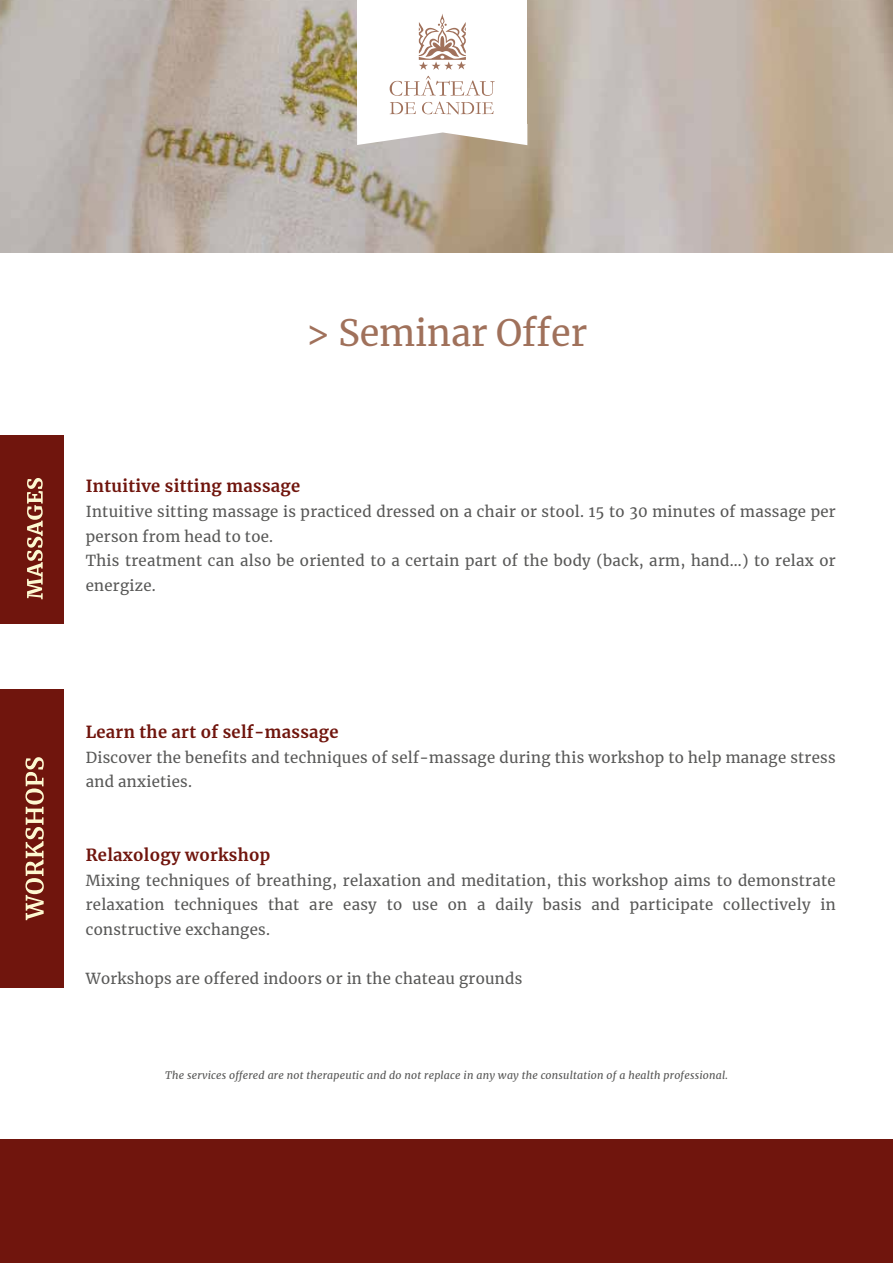
<style>
.page{position:relative;width:893px;height:1263px;background:#fff}
.page>*{position:absolute;margin:0;border:0;box-sizing:border-box;transform-origin:0 0}
.t1{font:36px "Merriweather";color:#a0715b}
.t2{font:700 16.5px "Merriweather";letter-spacing:.02em;color:#70150d}
.t3{font:15px/24.6px "Merriweather";letter-spacing:.02em;color:#575756}
.t4{font:italic 10.5px "Merriweather";letter-spacing:.02em;color:#575756}
</style>
<div class="page">
<div style="left:0;top:435px;width:63px;height:188px;background:#70150d"></div>
<div style="left:0;top:689px;width:63px;height:299px;background:#70150d"></div>
<div style="left:0;top:1139px;width:893px;height:124px;background:#70150d"></div>
<img style="left:0;top:0;width:893px;height:252px">
<svg style="left:357px;top:125px;width:170px;height:20px"></svg>
<div style="left:357px;top:0;width:170px;height:125px;background:#fff"></div>
<svg style="left:390px;top:76px;width:105px;height:20px"></svg>
<svg style="left:390px;top:102px;width:26px;height:12px"></svg>
<svg style="left:422px;top:102px;width:72px;height:12px"></svg>
<svg style="left:419px;top:14px;width:47px;height:56px"></svg>
<svg style="left:27px;top:478px;width:16px;height:121px"></svg>
<svg style="left:25px;top:757px;width:19px;height:163px"></svg>
<h1 class="t1" style="left:306px;top:308px;width:283px">&gt; Seminar Offer</h1>
<p class="t2" style="left:86px;top:475px;width:216px">Intuitive sitting massage</p>
<p class="t3" style="left:86px;top:499px;width:752px">Intuitive sitting massage is practiced dressed on a chair or stool. 15 to 30 minutes of massage per person from head to toe.<br>This treatment can also be oriented to a certain part of the body (back, arm, hand…) to relax or energize.</p>
<p class="t2" style="left:86px;top:721px;width:254px">Learn the art of self-massage</p>
<p class="t3" style="left:86px;top:745px;width:751px">Discover the benefits and techniques of self-massage during this workshop to help manage stress and anxieties.</p>
<p class="t2" style="left:86px;top:844px;width:186px">Relaxology workshop</p>
<p class="t3" style="left:86px;top:867px;width:751px;text-align:justify">Mixing techniques of breathing, relaxation and meditation, this workshop aims to demonstrate relaxation techniques that are easy to use on a daily basis and participate collectively in constructive exchanges.</p>
<p class="t3" style="left:86px;top:966px;width:438px">Workshops are offered indoors or in the chateau grounds</p>
<p class="t4" style="left:165px;top:1068px;width:564px">The services offered are not therapeutic and do not replace in any way the consultation of a health professional.</p>
</div>
